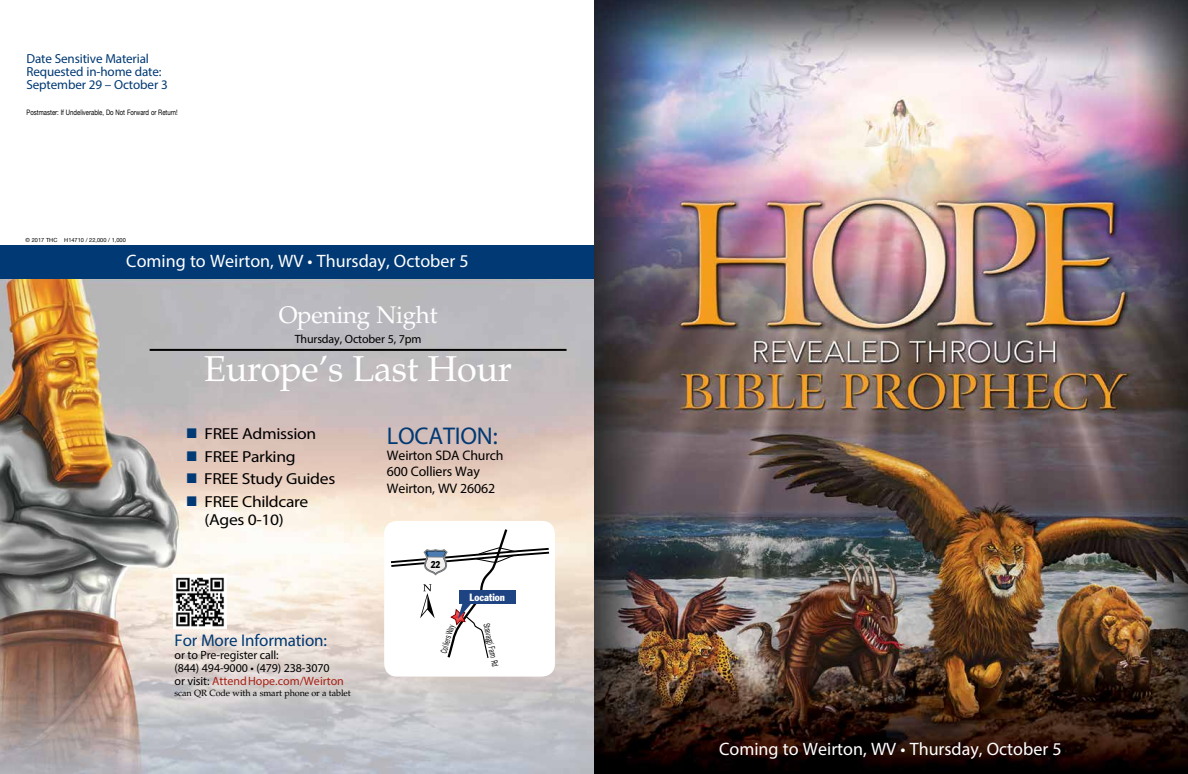
<style>
.page{position:relative;width:1188px;height:774px;background:#fff}
.page>*{position:absolute;margin:0;border:0;box-sizing:border-box;transform-origin:0 0}
.t1{font:36px "Palatino";letter-spacing:-.01em;color:#fff}
.t2{font:24.3px "Myriad Pro";letter-spacing:-.01em;color:#003974}
.t3{font:24px "Palatino";letter-spacing:-.01em;color:#fff}
.t4{font:18px "Myriad Pro";color:#fff}
.t5{font:17px "Myriad Pro";letter-spacing:-.01em;color:#003974}
.t6{font:16px/18px "Myriad Pro";letter-spacing:-.02em;color:#000;text-align:center;scale:1.1 1}
.t7{font:13.8px/16.2px "Myriad Pro";letter-spacing:-.01em;color:#000}
.t8{font:13.1px/13.1px "Myriad Pro";letter-spacing:-.01em;color:#003974}
.t9{font:12px/13px "Myriad Pro";letter-spacing:-.01em;color:#000}
.t10{font:condensed 10.4px "Franklin Gothic";color:#fff}
.t11{font:condensed 9.8px "Franklin Gothic";color:#000;scale:.9 1}
.t12{font:9.2px "ITC Franklin Gothic Std";color:#000;scale:.6 1}
.t13{font:9px "Palatino";letter-spacing:-.01em;color:#000}
.t14{font:7.5px "Helvetica Neue";color:#000;scale:.8 1}
.t15{font:5.6px "Helvetica Neue";color:#000}
.s1{color:#003974}
.s2{color:#a81f13}
</style>
<div class="page">
<img style="left:0;top:279px;width:594px;height:495px">
<div style="left:0;top:246px;width:594px;height:33px;background:#003974"></div>
<div style="left:384px;top:521px;width:171px;height:156px;background:#fff;border-radius:13px"></div>
<img style="left:594px;top:0;width:594px;height:774px">
<hr style="left:150px;top:349px;width:417px;height:2px;background:#000">
<svg style="left:390px;top:529px;width:160px;height:129px"></svg>
<img style="left:173px;top:575px;width:54px;height:53px">
<p class="t8" style="left:26px;top:52px;width:143px">Date Sensitive Material<br>Requested in-home date:<br>September 29 – October 3</p>
<p class="t14" style="left:27px;top:107px;width:190px">Postmaster: If Undeliverable, Do Not Forward or Return!</p>
<p class="t15" style="left:26px;top:236px;width:102px">© 2017 THC H14710 / 22,000 / 1,000</p>
<h3 class="t4" style="left:126px;top:250px;width:344px">Coming to Weirton, WV • Thursday, October 5</h3>
<h3 class="t3" style="left:279px;top:301px;width:160px">Opening Night</h3>
<p class="t9" style="left:295px;top:332px;width:128px">Thursday, October 5, 7pm</p>
<h1 class="t1" style="left:204px;top:348px;width:309px">Europe’s Last Hour</h1>
<h2 class="t2" style="left:387px;top:421px;width:112px">LOCATION:</h2>
<p class="t7" style="left:387px;top:447px;width:118px">Weirton SDA Church<br>600 Colliers Way<br>Weirton, WV 26062</p>
<h3 class="t6" style="left:187px;top:425px;width:119px"><span class="s1">■</span> FREE Admission</h3>
<h3 class="t6" style="left:187px;top:447px;width:100px"><span class="s1">■</span> FREE Parking</h3>
<h3 class="t6" style="left:187px;top:470px;width:136px"><span class="s1">■</span> FREE Study Guides</h3>
<h3 class="t6" style="left:187px;top:492px;width:112px"><span class="s1">■</span> FREE Childcare (Ages 0-10)</h3>
<h3 class="t5" style="left:175px;top:630px;width:154px">For More Information:</h3>
<p class="t9" style="left:175px;top:648px;width:171px">or to Pre-register call:<br>(844) 494-9000 • (479) 238-3070<br>or visit: <span class="s2">AttendHope.com/Weirton</span></p>
<p class="t13" style="left:175px;top:688px;width:178px">scan QR Code with a smart phone or a tablet</p>
<p class="t11" style="left:431px;top:558px;width:12px">22</p>
<p class="t12" style="left:438px;top:652px;width:51px;rotate:-74deg">Colliers Way</p>
<p class="t10" style="left:469px;top:591px;width:37px">Location</p>
<p class="t12" style="left:492px;top:622px;width:75px;rotate:78deg">Stravaggi Farm Rd</p>
<h3 class="t4" style="left:719px;top:738px;width:344px">Coming to Weirton, WV • Thursday, October 5</h3>
</div>
